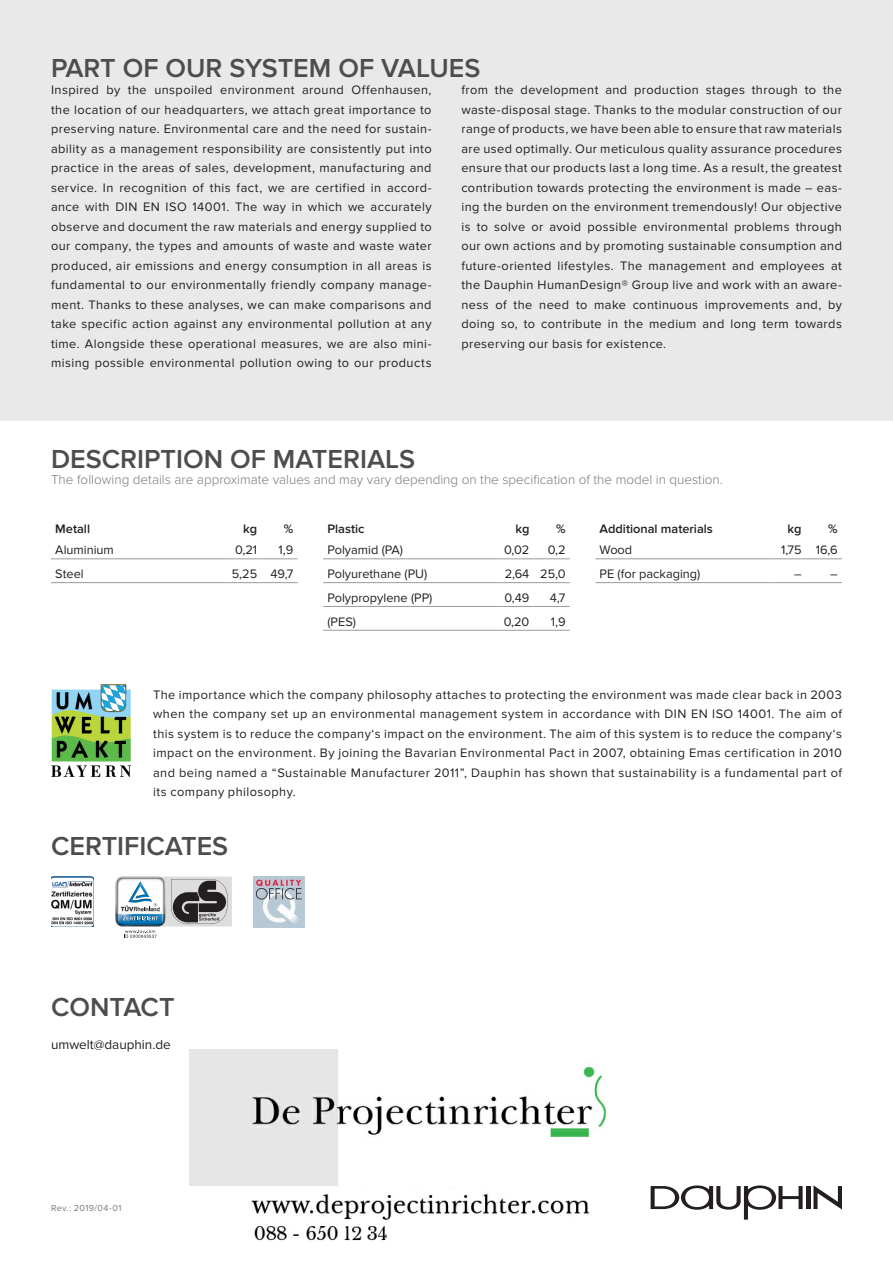
<style>
.page{position:relative;width:893px;height:1263px;background:#fff}
.page>*{position:absolute;margin:0;border:0;box-sizing:border-box;transform-origin:0 0}
.t1{font:600 27px "Proxima Nova";color:#4f4c4d}
.t2{font:300 13.5px "Proxima Nova";color:#7b7979}
.t3{font:13.5px "Proxima Nova";color:#231f20}
.t4{font:12.75px/19.5px "Proxima Nova";letter-spacing:.035em;color:#231f20;text-align:right}
.t5{font:12.75px/23.9px "Proxima Nova";color:#231f20}
.t6{font:600 12.75px "Proxima Nova";color:#231f20}
.t7{font:9px "Proxima Nova";letter-spacing:.045em;color:#7b7979}
</style>
<div class="page">
<svg style="left:813px;top:1185px;width:29px;height:24px"></svg>
<hr style="left:806px;top:1186px;width:4px;height:23px;background:#231f20">
<svg style="left:651px;top:1185px;width:152px;height:34px"></svg>
<img style="left:51px;top:685px;width:80px;height:91px">
<img style="left:253px;top:876px;width:51px;height:51px">
<svg style="left:115px;top:876px;width:117px;height:62px"></svg>
<div style="left:0;top:0;width:893px;height:421px;background:#e9e9e9"></div>
<hr style="left:225px;top:559px;width:36px;height:1px;background:#9c9a9b">
<hr style="left:225px;top:582px;width:36px;height:1px;background:#9c9a9b">
<hr style="left:261px;top:559px;width:37px;height:1px;background:#9c9a9b">
<hr style="left:261px;top:582px;width:37px;height:1px;background:#9c9a9b">
<hr style="left:770px;top:559px;width:36px;height:1px;background:#9c9a9b">
<hr style="left:770px;top:582px;width:36px;height:1px;background:#9c9a9b">
<hr style="left:806px;top:559px;width:36px;height:1px;background:#9c9a9b">
<hr style="left:806px;top:582px;width:36px;height:1px;background:#9c9a9b">
<hr style="left:497px;top:559px;width:37px;height:1px;background:#9c9a9b">
<hr style="left:497px;top:582px;width:37px;height:1px;background:#9c9a9b">
<hr style="left:497px;top:606px;width:37px;height:1px;background:#9c9a9b">
<hr style="left:497px;top:630px;width:37px;height:1px;background:#9c9a9b">
<hr style="left:534px;top:559px;width:36px;height:1px;background:#9c9a9b">
<hr style="left:534px;top:582px;width:36px;height:1px;background:#9c9a9b">
<hr style="left:534px;top:606px;width:36px;height:1px;background:#9c9a9b">
<hr style="left:534px;top:630px;width:36px;height:1px;background:#9c9a9b">
<img style="left:51px;top:876px;width:42px;height:51px">
<hr style="left:51px;top:559px;width:174px;height:1px;background:#9c9a9b">
<hr style="left:51px;top:582px;width:174px;height:1px;background:#9c9a9b">
<hr style="left:595px;top:559px;width:175px;height:1px;background:#9c9a9b">
<hr style="left:595px;top:582px;width:175px;height:1px;background:#9c9a9b">
<hr style="left:323px;top:559px;width:174px;height:1px;background:#9c9a9b">
<hr style="left:323px;top:582px;width:174px;height:1px;background:#9c9a9b">
<hr style="left:323px;top:606px;width:174px;height:1px;background:#9c9a9b">
<hr style="left:323px;top:630px;width:174px;height:1px;background:#9c9a9b">
<img style="left:190px;top:1049px;width:417px;height:192px">
<h1 class="t1" style="left:51px;top:52px;width:431px">PART OF OUR SYSTEM OF VALUES</h1>
<p class="t4" style="left:51px;top:80px;width:382px;text-align:justify">Inspired by the unspoiled environment around Offenhausen, the location of our headquarters, we attach great importance to preserving nature. Environmental care and the need for sustain&shy;ability as a management responsibility are consistently put into practice in the areas of sales, development, manufacturing and service. In recognition of this fact, we are certified in accord&shy;ance with DIN EN ISO 14001. The way in which we accurately observe and document the raw materials and energy supplied to our company, the types and amounts of waste and waste water produced, air emissions and energy consumption in all areas is fundamental to our environmentally friendly company manage&shy;ment. Thanks to these analyses, we can make comparisons and take specific action against any environmental pollution at any time. Alongside these operational measures, we are also mini&shy;mising possible environmental pollution owing to our products</p>
<p class="t4" style="left:461px;top:80px;width:382px;text-align:justify">from the development and production stages through to the waste-disposal stage. Thanks to the modular construction of our range of products, we have been able to ensure that raw materials are used optimally. Our meticulous quality assurance procedures ensure that our products last a long time. As a result, the greatest contribution towards protecting the environment is made – eas&shy;ing the burden on the environment tremendously! Our objective is to solve or avoid possible environmental problems through our own actions and by promoting sustainable consumption and future-oriented lifestyles. The management and employees at the Dauphin HumanDesign® Group live and work with an aware&shy;ness of the need to make continuous improvements and, by doing so, to contribute in the medium and long term towards preserving our basis for existence.</p>
<h1 class="t1" style="left:51px;top:443px;width:366px">DESCRIPTION OF MATERIALS</h1>
<p class="t2" style="left:51px;top:472px;width:673px">The following details are approximate values and may vary depending on the specification of the model in question.</p>
<p class="t6" style="left:55px;top:521px;width:36px">Metall</p>
<p class="t6" style="left:243px;top:521px;width:16px">kg</p>
<p class="t6" style="left:284px;top:521px;width:11px">%</p>
<p class="t6" style="left:327px;top:521px;width:39px">Plastic</p>
<p class="t6" style="left:515px;top:521px;width:16px">kg</p>
<p class="t6" style="left:556px;top:521px;width:11px">%</p>
<p class="t6" style="left:600px;top:521px;width:115px">Additional materials</p>
<p class="t6" style="left:787px;top:521px;width:16px">kg</p>
<p class="t6" style="left:828px;top:521px;width:11px">%</p>
<p class="t5" style="left:327px;top:538px;width:106px">Polyamid (PA)<br>Polyurethane (PU)<br>Polypropylene (PP) (PES)</p>
<p class="t4" style="left:232px;top:538px;width:27px;line-height:23.9px;text-align:left">0,21<br>5,25</p>
<p class="t4" style="left:270px;top:538px;width:24px;line-height:23.9px">1,9<br>49,7</p>
<p class="t4" style="left:781px;top:538px;width:22px;line-height:23.9px">1,75 –</p>
<p class="t4" style="left:816px;top:538px;width:23px;line-height:23.9px">16,6 –</p>
<p class="t4" style="left:504px;top:538px;width:27px;line-height:23.9px;text-align:justify">0,02<br>2,64<br>0,49<br>0,20</p>
<p class="t4" style="left:540px;top:538px;width:27px;line-height:23.9px">0,2<br>25,0<br>4,7<br>1,9</p>
<p class="t5" style="left:55px;top:538px;width:60px">Aluminium<br>Steel</p>
<p class="t5" style="left:600px;top:538px;width:102px">Wood<br>PE (for packaging)</p>
<p class="t4" style="left:153px;top:685px;width:690px;text-align:justify">The importance which the company philosophy attaches to protecting the environment was made clear back in 2003 when the company set up an environmental management system in accordance with DIN EN ISO 14001. The aim of this system is to reduce the company‘s impact on the environment. The aim of this system is to reduce the company‘s impact on the environment. By joining the Bavarian Environmental Pact in 2007, obtaining Emas certification in 2010 and being named a “Sustainable Manufacturer 2011”, Dauphin has shown that sustainability is a fundamental part of its company philosophy.</p>
<h1 class="t1" style="left:51px;top:830px;width:179px">CERTIFICATES</h1>
<h1 class="t1" style="left:51px;top:992px;width:125px">CONTACT</h1>
<p class="t3" style="left:51px;top:1037px;width:121px">umwelt@dauphin.de</p>
<p class="t7" style="left:51px;top:1202px;width:72px">Rev.: 2019/04-01</p>
</div>
